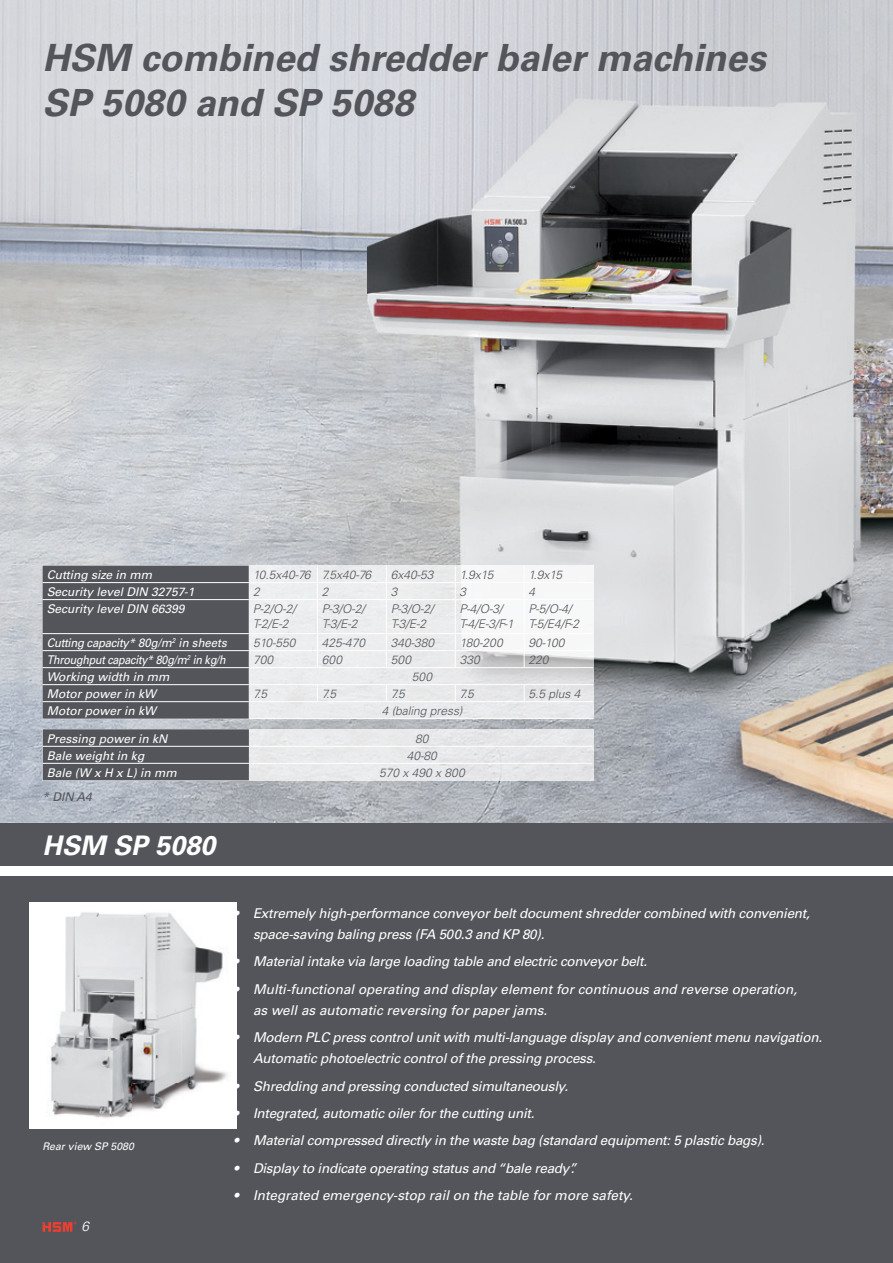
<style>
.page{position:relative;width:893px;height:1263px;background:#fff}
.page>*{position:absolute;margin:0;border:0;box-sizing:border-box;transform-origin:0 0}
.t1{font:italic 700 37.5px/45px "Univers LT";color:#54555a}
.t2{font:italic 700 27px "Univers LT";color:#fff}
.t3{font:italic 13.5px/21px "Univers LT";letter-spacing:-.02em;color:#fff}
.t4{font:italic 13.5px/21px "Univers LT";color:#fff}
.t5{font:italic 300 13.5px "Univers LT";color:#fff}
.t6{font:italic 300 12px/14.4px "Univers LT";color:#54555a}
.t7{font:italic 12px "Univers LT";color:#fff}
.t8{font:italic 12px "Univers LT";letter-spacing:-.025em;color:#fff;scale:.9 1}
.t9{font:italic 12px "Univers LT";letter-spacing:-.025em;color:#fff;scale:.95 1}
.t10{font:italic 12px "Univers LT";color:#54555a}
.t11{font:italic 10.5px "Univers LT";color:#fff}
</style>
<div class="page">
<img style="left:0;top:0;width:735px;height:359px">
<img style="left:735px;top:0;width:158px;height:823px">
<img style="left:0;top:359px;width:630px;height:207px">
<img style="left:630px;top:359px;width:106px;height:464px">
<img style="left:0;top:565px;width:53px;height:258px">
<img style="left:577px;top:565px;width:54px;height:258px">
<img style="left:52px;top:719px;width:526px;height:104px">
<div style="left:0;top:876px;width:893px;height:387px;background:#54555a"></div>
<div style="left:0;top:823px;width:893px;height:42px;background:#54555a"></div>
<img style="left:29px;top:902px;width:104px;height:226px">
<img style="left:133px;top:902px;width:103px;height:226px">
<svg style="left:43px;top:1221px;width:34px;height:10px"></svg>
<div style="left:249px;top:729px;width:344px;height:51px;background:#e8e9ea"></div>
<hr style="left:249px;top:746px;width:343px;height:1px;background:#fff">
<hr style="left:249px;top:763px;width:343px;height:1px;background:#fff">
<hr style="left:524px;top:582px;width:69px;height:1px;background:#fff">
<hr style="left:524px;top:599px;width:69px;height:1px;background:#fff">
<hr style="left:524px;top:633px;width:69px;height:1px;background:#fff">
<hr style="left:524px;top:650px;width:69px;height:1px;background:#fff">
<svg style="left:524px;top:634px;width:1px;height:33px"></svg>
<hr style="left:524px;top:667px;width:69px;height:1px;background:#fff">
<hr style="left:524px;top:684px;width:69px;height:1px;background:#fff">
<hr style="left:524px;top:701px;width:69px;height:1px;background:#fff">
<hr style="left:524px;top:718px;width:69px;height:1px;background:#fff">
<div style="left:43px;top:729px;width:206px;height:51px;background:#54555a"></div>
<hr style="left:43px;top:746px;width:206px;height:1px;background:#fff">
<hr style="left:43px;top:763px;width:206px;height:1px;background:#fff">
<div style="left:43px;top:566px;width:206px;height:153px;background:#54555a"></div>
<hr style="left:43px;top:582px;width:206px;height:1px;background:#fff">
<hr style="left:43px;top:599px;width:206px;height:1px;background:#fff">
<hr style="left:43px;top:633px;width:206px;height:1px;background:#fff">
<hr style="left:43px;top:650px;width:206px;height:1px;background:#fff">
<hr style="left:43px;top:667px;width:206px;height:1px;background:#fff">
<hr style="left:43px;top:684px;width:206px;height:1px;background:#fff">
<hr style="left:43px;top:701px;width:206px;height:1px;background:#fff">
<h1 class="t1" style="left:43px;top:35px;width:725px">HSM combined shredder baler machines<br>SP 5080 and SP 5088</h1>
<p class="t7" style="left:47px;top:567px;width:107px">Cutting size in mm</p>
<p class="t6" style="left:253px;top:568px;width:120px">10.5x40-76 7.5x40-76</p>
<p class="t6" style="left:391px;top:568px;width:44px">6x40-53</p>
<p class="t6" style="left:460px;top:568px;width:35px">1.9x15</p>
<p class="t6" style="left:529px;top:568px;width:35px">1.9x15</p>
<p class="t7" style="left:47px;top:584px;width:149px">Security level DIN 32757-1</p>
<p class="t6" style="left:253px;top:585px;width:8px">2</p>
<p class="t6" style="left:322px;top:585px;width:8px">2</p>
<p class="t6" style="left:391px;top:585px;width:8px">3</p>
<p class="t6" style="left:460px;top:585px;width:8px">3</p>
<p class="t6" style="left:528px;top:585px;width:8px">4</p>
<p class="t7" style="left:47px;top:601px;width:139px">Security level DIN 66399</p>
<p class="t6" style="left:253px;top:602px;width:44px">P-2/O-2/<br>T-2/E-2</p>
<p class="t6" style="left:322px;top:602px;width:44px">P-3/O-2/<br>T-3/E-2</p>
<p class="t6" style="left:391px;top:602px;width:44px">P-3/O-2/<br>T-3/E-2</p>
<p class="t6" style="left:460px;top:602px;width:56px">P-4/O-3/<br>T-4/E-3/F-1</p>
<p class="t6" style="left:528px;top:602px;width:52px">P-5/O-4/<br>T-5/E4/F-2</p>
<p class="t9" style="left:47px;top:635px;width:191px">Cutting capacity* 80g/m<sup>2</sup> in sheets</p>
<p class="t6" style="left:253px;top:636px;width:44px">510-550</p>
<p class="t6" style="left:322px;top:636px;width:45px">425-470</p>
<p class="t6" style="left:391px;top:636px;width:45px">340-380</p>
<p class="t6" style="left:460px;top:636px;width:45px">180-200</p>
<p class="t6" style="left:529px;top:636px;width:38px">90-100</p>
<p class="t8" style="left:47px;top:652px;width:200px">Throughput capacity* 80g/m<sup>2</sup> in kg/h</p>
<p class="t6" style="left:253px;top:653px;width:22px">700</p>
<p class="t6" style="left:322px;top:653px;width:22px">600</p>
<p class="t6" style="left:391px;top:653px;width:22px">500</p>
<p class="t6" style="left:460px;top:653px;width:22px">330</p>
<p class="t6" style="left:529px;top:653px;width:22px">220</p>
<p class="t7" style="left:47px;top:669px;width:124px">Working width in mm</p>
<p class="t6" style="left:412px;top:670px;width:22px">500</p>
<p class="t7" style="left:47px;top:686px;width:111px">Motor power in kW</p>
<p class="t6" style="left:253px;top:687px;width:16px">7.5</p>
<p class="t6" style="left:322px;top:687px;width:16px">7.5</p>
<p class="t6" style="left:391px;top:687px;width:16px">7.5</p>
<p class="t6" style="left:460px;top:687px;width:16px">7.5</p>
<p class="t6" style="left:529px;top:687px;width:54px">5.5 plus 4</p>
<p class="t7" style="left:47px;top:703px;width:111px">Motor power in kW</p>
<p class="t6" style="left:382px;top:704px;width:82px">4 (baling press)</p>
<p class="t7" style="left:47px;top:731px;width:122px">Pressing power in kN</p>
<p class="t6" style="left:415px;top:732px;width:15px">80</p>
<p class="t7" style="left:47px;top:748px;width:99px">Bale weight in kg</p>
<p class="t6" style="left:407px;top:749px;width:32px">40-80</p>
<p class="t7" style="left:47px;top:765px;width:132px">Bale (W x H x L) in mm</p>
<p class="t6" style="left:379px;top:766px;width:87px">570 x 490 x 800</p>
<p class="t10" style="left:42px;top:790px;width:51px">* DIN A4</p>
<h2 class="t2" style="left:43px;top:830px;width:174px">HSM SP 5080</h2>
<p class="t11" style="left:43px;top:1140px;width:93px">Rear view SP 5080</p>
<p class="t5" style="left:82px;top:1218px;width:9px">6</p>
<p class="t3" style="left:253px;top:903px;width:558px;text-indent:-19px">• Extremely high-performance conveyor belt document shredder combined with convenient, space-saving baling press (FA 500.3 and KP 80).</p>
<p class="t3" style="left:234px;top:951px;width:415px">• Material intake via large loading table and electric conveyor belt.</p>
<p class="t4" style="left:253px;top:978px;width:546px;text-indent:-19px">• Multi-functional operating and display element for continuous and reverse operation, as well as automatic reversing for paper jams.</p>
<p class="t3" style="left:253px;top:1027px;width:571px;text-indent:-19px">• Modern PLC press control unit with multi-language display and convenient menu navigation.<br>Automatic photoelectric control of the pressing process.</p>
<p class="t3" style="left:234px;top:1075px;width:336px">• Shredding and pressing conducted simultaneously.</p>
<p class="t3" style="left:234px;top:1103px;width:302px">• Integrated, automatic oiler for the cutting unit.</p>
<p class="t3" style="left:234px;top:1130px;width:532px">• Material compressed directly in the waste bag (standard equipment: 5 plastic bags).</p>
<p class="t3" style="left:234px;top:1157px;width:344px">• Display to indicate operating status and “bale ready”.</p>
<p class="t4" style="left:234px;top:1185px;width:401px">• Integrated emergency-stop rail on the table for more safety.</p>
</div>
